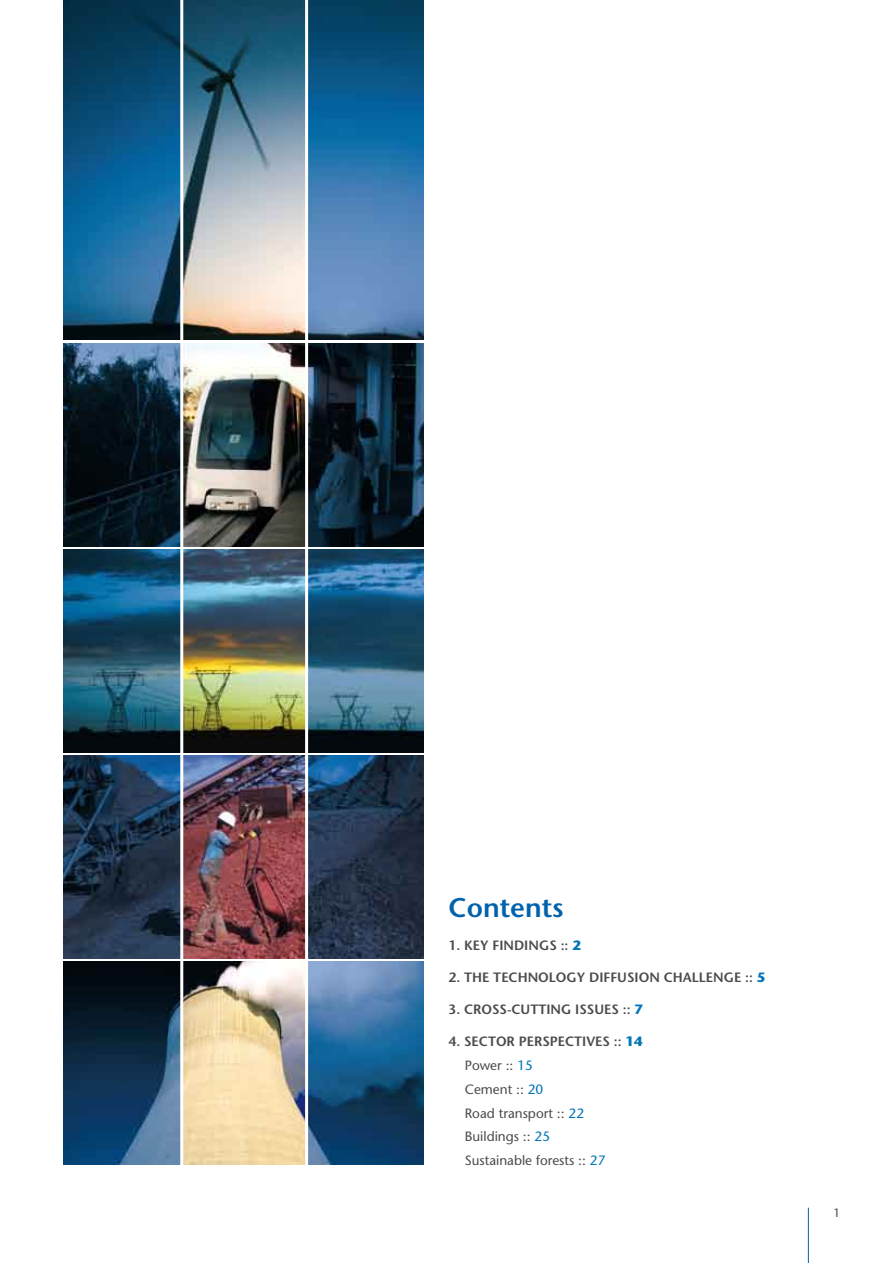
<style>
.page{position:relative;width:893px;height:1263px;background:#fff}
.page>*{position:absolute;margin:0;border:0;box-sizing:border-box;transform-origin:0 0}
.t1{font:600 27px "Stone Sans Std";color:#0062ac}
.t2{font:500 13.5px/23.7px "Stone Sans Std";color:#4b4b4d}
.t3{font:600 13.5px "Stone Sans Std";color:#4b4b4d}
.t4{font:500 12px "Stone Sans Std";color:#4b4b4d}
.s1{font-weight:700;color:#0075b7}
.s2{font-weight:600}
.s3{color:#0075b7}
</style>
<div class="page">
<img style="left:64px;top:550px;width:359px;height:202px">
<img style="left:64px;top:961px;width:359px;height:203px">
<img style="left:64px;top:756px;width:359px;height:203px">
<img style="left:64px;top:343px;width:359px;height:203px">
<img style="left:64px;top:0;width:359px;height:340px">
<img style="left:183px;top:550px;width:122px;height:202px">
<img style="left:183px;top:961px;width:122px;height:203px">
<img style="left:183px;top:756px;width:122px;height:203px">
<img style="left:183px;top:343px;width:122px;height:203px">
<img style="left:183px;top:0;width:122px;height:340px">
<hr style="left:808px;top:1208px;width:1px;height:55px;background:#0062ac">
<hr style="left:180px;top:0;width:3px;height:1175px;background:#fff">
<hr style="left:305px;top:0;width:3px;height:1175px;background:#fff">
<h1 class="t1" style="left:449px;top:892px;width:117px">Contents</h1>
<p class="t3" style="left:449px;top:937px;width:134px">1. KEY FINDINGS :: <span class="s1">2</span></p>
<p class="t3" style="left:449px;top:969px;width:318px">2. THE TECHNOLOGY DIFFUSION CHALLENGE :: <span class="s1">5</span></p>
<p class="t3" style="left:449px;top:1001px;width:196px">3. CROSS-CUTTING ISSUES :: <span class="s1">7</span></p>
<p class="t2" style="left:465px;top:1030px;width:179px;text-indent:-16px"><span class="s2">4. SECTOR PERSPECTIVES ::</span> <span class="s1">14<br></span>Power :: <span class="s3">15<br></span>Cement :: <span class="s3">20<br></span>Road transport :: <span class="s3">22<br></span>Buildings :: <span class="s3">25<br></span>Sustainable forests :: <span class="s3">27</span></p>
<p class="t4" style="left:833px;top:1205px;width:8px">1</p>
</div>
